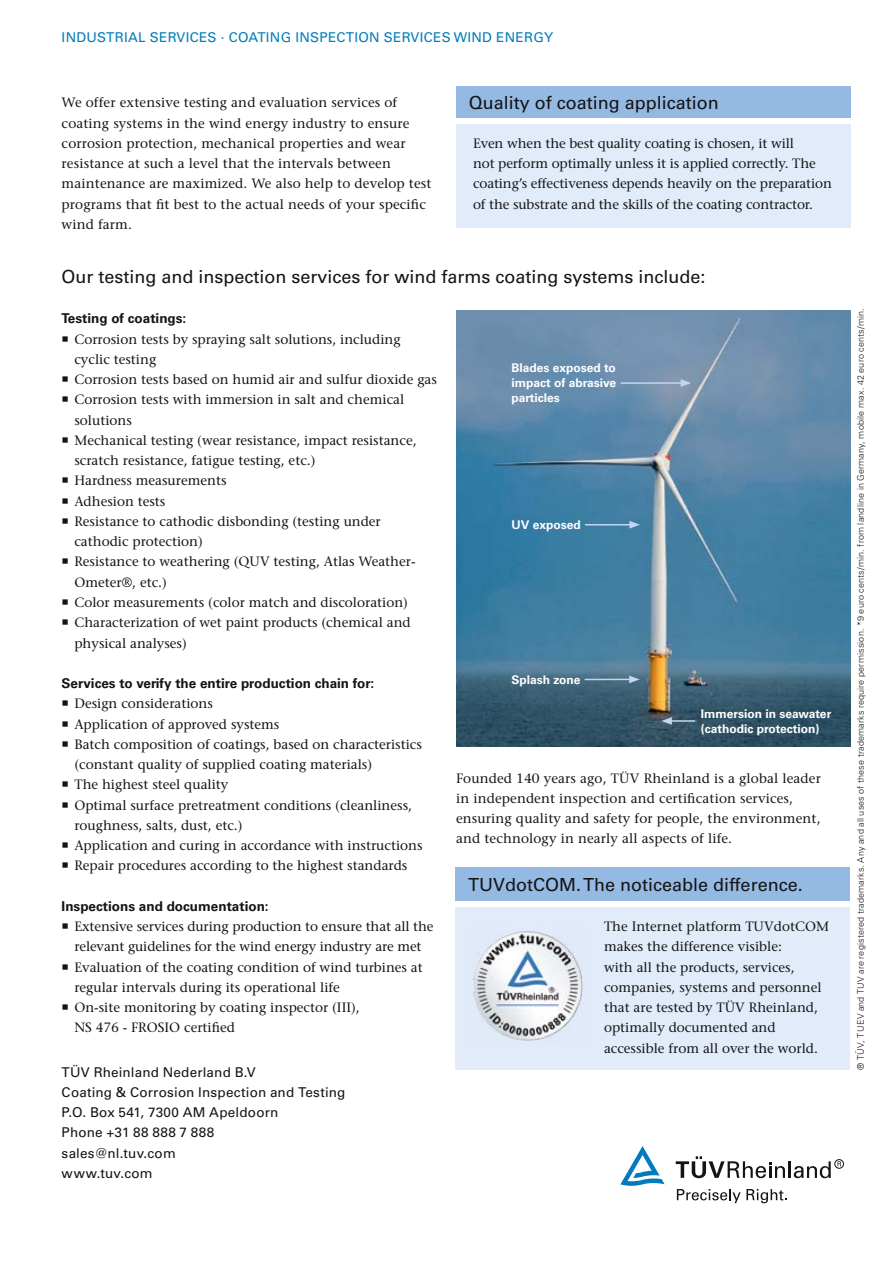
<style>
.page{position:relative;width:893px;height:1263px;background:#fff}
.page>*{position:absolute;margin:0;border:0;box-sizing:border-box;transform-origin:0 0}
.t1{font:18px "Univers LT Std";color:#141415}
.t2{font:500 13.5px/20.2px "Stone Serif Std";color:#141415}
.t3{font:13.5px/20.2px "Univers LT Std";letter-spacing:.01em;color:#141415}
.t4{font:700 13.5px "Univers LT Std";color:#141415}
.t5{font:13.5px "Univers LT Std";letter-spacing:.02em;color:#007cbc}
.t6{font:700 12px/15px "Univers LT Std";color:#fff;text-align:justify}
.t7{font:300 9px "Univers LT Std";letter-spacing:.02em;color:#141415}
</style>
<div class="page">
<svg style="left:677px;top:1189px;width:110px;height:14px"></svg>
<svg style="left:676px;top:1156px;width:155px;height:22px"></svg>
<div style="left:834px;top:1159px;width:10px;height:9px;border:1px solid #141415;border-radius:50%"></div>
<svg style="left:837px;top:1161px;width:4px;height:5px"></svg>
<svg style="left:620px;top:1146px;width:45px;height:40px"></svg>
<img style="left:456px;top:311px;width:394px;height:436px">
<hr style="left:621px;top:382px;width:62px;height:2px;background:#c3d6f1">
<svg style="left:681px;top:379px;width:10px;height:8px"></svg>
<hr style="left:585px;top:524px;width:47px;height:1px;background:#c3d6f1">
<svg style="left:629px;top:521px;width:11px;height:8px"></svg>
<hr style="left:585px;top:679px;width:46px;height:1px;background:#c3d6f1">
<svg style="left:629px;top:676px;width:11px;height:7px"></svg>
<hr style="left:669px;top:720px;width:26px;height:2px;background:#c3d6f1">
<svg style="left:661px;top:717px;width:11px;height:8px"></svg>
<div style="left:455px;top:908px;width:395px;height:162px;background:#e2ebfa"></div>
<div style="left:455px;top:867px;width:395px;height:34px;background:#94b9e2"></div>
<img style="left:473px;top:931px;width:110px;height:110px">
<div style="left:456px;top:125px;width:394px;height:103px;background:#e2ebfa"></div>
<div style="left:456px;top:87px;width:394px;height:31px;background:#94b9e2"></div>
<p class="t5" style="left:62px;top:29px;width:276px">Industrial Services · COATIN G INSPECT</p>
<p class="t5" style="left:354px;top:29px;width:152px">ION Services WIND ENER</p>
<p class="t5" style="left:533px;top:29px;width:21px">GY</p>
<p class="t2" style="left:62px;top:93px;width:371px">We offer extensive testing and evaluation services of coating systems in the wind energy industry to ensure corrosion protection, mechanical properties and wear resistance at such a level that the intervals between maintenance are maximized. We also help to develop test programs that fit best to the actual needs of your specific wind farm.</p>
<h1 class="t1" style="left:469px;top:92px;width:252px">Quality of coating application</h1>
<p class="t2" style="left:473px;top:133px;width:360px">Even when the best quality coating is chosen, it will<br>not perform optimally unless it is applied correctly. The coating’s effectiveness depends heavily on the preparation of the substrate and the skills of the coating contractor.</p>
<h1 class="t1" style="left:61px;top:266px;width:646px">Our testing and inspection services for wind farms coating systems include:</h1>
<p class="t4" style="left:62px;top:311px;width:126px">Testing of coatings:</p>
<p class="t2" style="left:74px;top:329px;width:364px">Corrosion tests by spraying salt solutions, including cyclic testing<br>Corrosion tests based on humid air and sulfur dioxide gas Corrosion tests with immersion in salt and chemical solutions<br>Mechanical testing (wear resistance, impact resistance, scratch resistance, fatigue testing, etc.)<br>Hardness measurements<br>Adhesion tests<br>Resistance to cathodic disbonding (testing under cathodic protection)<br>Resistance to weathering (QUV testing, Atlas Weather-Ometer®, etc.)<br>Color measurements (color match and discoloration)<br>Characterization of wet paint products (chemical and physical analyses)</p>
<p class="t4" style="left:62px;top:675px;width:314px">Services to verify the entire production chain for:</p>
<p class="t2" style="left:74px;top:693px;width:350px">Design considerations<br>Application of approved systems<br>Batch composition of coatings, based on characteristics (constant quality of supplied coating materials)<br>The highest steel quality<br>Optimal surface pretreatment conditions (cleanliness, roughness, salts, dust, etc.)<br>Application and curing in accordance with instructions Repair procedures according to the highest standards</p>
<p class="t4" style="left:62px;top:898px;width:209px">Inspections and documentation:</p>
<p class="t2" style="left:74px;top:916px;width:361px">Extensive services during production to ensure that all the relevant guidelines for the wind energy industry are met Evaluation of the coating condition of wind turbines at regular intervals during its operational life<br>On-site monitoring by coating inspector (III),<br>NS 476 - FROSIO certified</p>
<p class="t3" style="left:62px;top:1062px;width:285px">TÜV Rheinland Nederland B.V<br>Coating &amp; Corrosion Inspection and Testing<br>P.O. Box 541, 7300 AM Apeldoorn<br>Phone +31 88 888 7 888<br>sales@nl.tuv.com<br>www.tuv.com</p>
<p class="t6" style="left:511px;top:361px;width:106px">Blades exposed to impact of abrasive particles</p>
<p class="t6" style="left:511px;top:517px;width:71px">UV exposed</p>
<p class="t6" style="left:511px;top:672px;width:71px">Splash zone</p>
<p class="t6" style="left:701px;top:706px;width:132px">Immersion in seawater (cathodic protection)</p>
<p class="t2" style="left:456px;top:768px;width:366px">Founded 140 years ago, TÜV Rheinland is a global leader in independent inspection and certification services, ensuring quality and safety for people, the environment, and technology in nearly all aspects of life.</p>
<h1 class="t1" style="left:468px;top:874px;width:14px">TUV</h1>
<h1 class="t1" style="left:505px;top:874px;width:299px">dotCOM. The noticeable difference.</h1>
<p class="t2" style="left:604px;top:916px;width:227px">The Internet platform TUVdotCOM makes the difference visible:<br>with all the products, services, companies, systems and personnel that are tested by TÜV Rheinland, optimally documented and accessible from all over the world.</p>
<p class="t7" style="left:855px;top:1070px;width:763px;rotate:-90deg">® TÜV, TUEV and TUV are registered trademarks. Any and all uses of these trademarks require permission. *9 euro cents/min. from landline in Germany, mobile max. 42 euro cents/min.</p>
</div>
